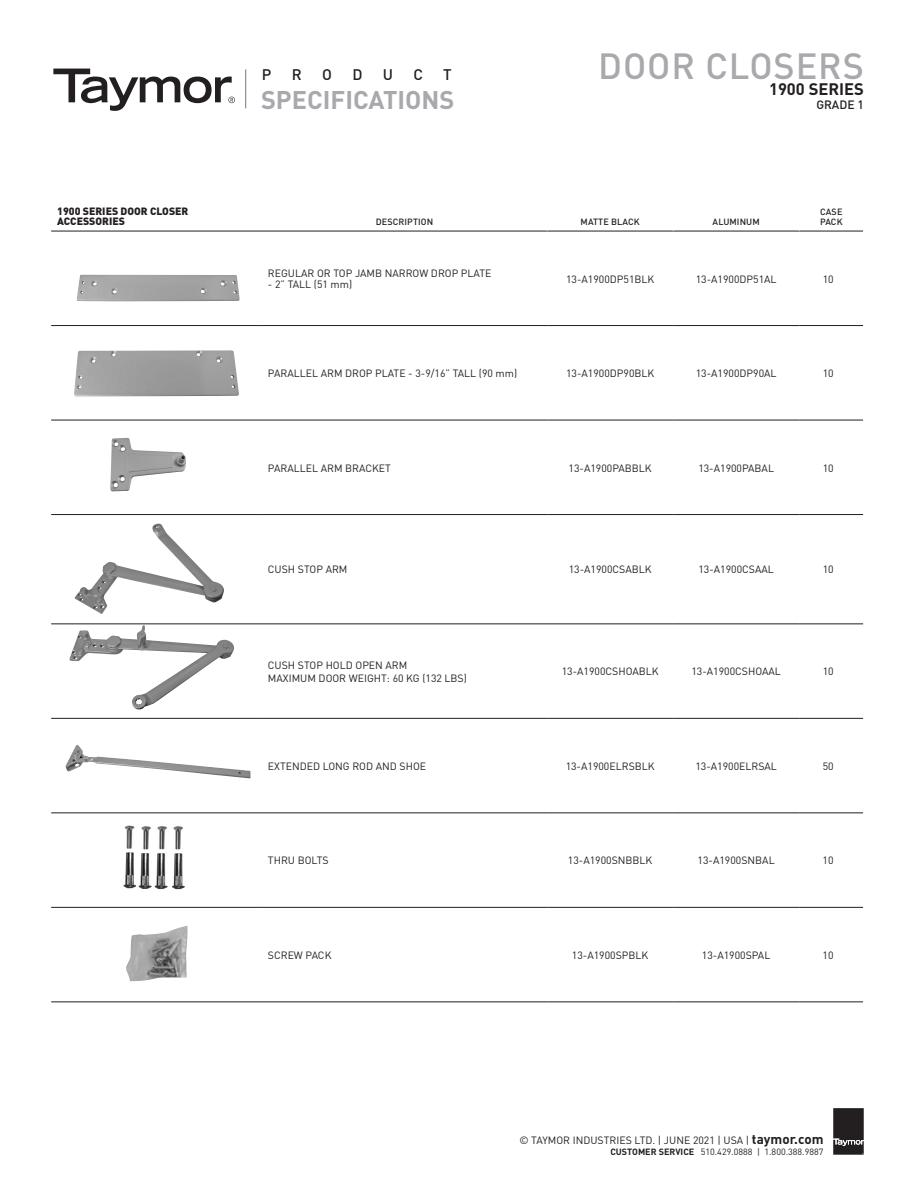
<style>
.page{position:relative;width:918px;height:1188px;background:#fff}
.page>*{position:absolute;margin:0;border:0;box-sizing:border-box;transform-origin:0 0}
.t1{font:500 36px "DIN";letter-spacing:.025em;color:#a8a9ad}
.t2{font:700 25.2px "DIN";color:#a8a9ad}
.t3{font:700 16.5px "DIN";color:#231f20}
.t4{font:500 15.15px "DIN";color:#231f20}
.t5{font:500 12px "DIN";color:#231f20}
.t6{font:10.5px "DIN";color:#231f20}
.t7{font:900 10.5px/10.5px "DIN";color:#231f20}
.t8{font:9px "DIN";color:#231f20}
.t9{font:500 9px "DIN";letter-spacing:.01em;color:#231f20}
.s1{font-weight:700;font-size:13.5px}
.s2{font-weight:700}
</style>
<div class="page">
<svg style="left:53px;top:69px;width:182px;height:42px"></svg>
<hr style="left:245px;top:69px;width:1px;height:39px;background:#787d83">
<svg style="left:833px;top:1108px;width:31px;height:47px"></svg>
<hr style="left:51px;top:231px;width:211px;height:1px;background:#231f20">
<hr style="left:51px;top:325px;width:211px;height:1px;background:#231f20">
<hr style="left:262px;top:325px;width:285px;height:1px;background:#231f20">
<hr style="left:547px;top:325px;width:126px;height:1px;background:#231f20">
<hr style="left:673px;top:325px;width:126px;height:1px;background:#231f20">
<hr style="left:799px;top:325px;width:64px;height:1px;background:#231f20">
<hr style="left:51px;top:420px;width:211px;height:1px;background:#231f20">
<hr style="left:262px;top:420px;width:285px;height:1px;background:#231f20">
<hr style="left:547px;top:420px;width:126px;height:1px;background:#231f20">
<hr style="left:673px;top:420px;width:126px;height:1px;background:#231f20">
<hr style="left:799px;top:420px;width:64px;height:1px;background:#231f20">
<hr style="left:51px;top:514px;width:211px;height:1px;background:#231f20">
<hr style="left:262px;top:514px;width:285px;height:1px;background:#231f20">
<hr style="left:547px;top:514px;width:126px;height:1px;background:#231f20">
<hr style="left:673px;top:514px;width:126px;height:1px;background:#231f20">
<hr style="left:799px;top:514px;width:64px;height:1px;background:#231f20">
<hr style="left:51px;top:623px;width:211px;height:1px;background:#231f20">
<hr style="left:262px;top:623px;width:285px;height:1px;background:#231f20">
<hr style="left:547px;top:623px;width:126px;height:1px;background:#231f20">
<hr style="left:673px;top:623px;width:126px;height:1px;background:#231f20">
<hr style="left:799px;top:623px;width:64px;height:1px;background:#231f20">
<hr style="left:51px;top:718px;width:211px;height:1px;background:#231f20">
<hr style="left:262px;top:718px;width:285px;height:1px;background:#231f20">
<hr style="left:547px;top:718px;width:126px;height:1px;background:#231f20">
<hr style="left:673px;top:718px;width:126px;height:1px;background:#231f20">
<hr style="left:799px;top:718px;width:64px;height:1px;background:#231f20">
<hr style="left:51px;top:812px;width:211px;height:1px;background:#231f20">
<hr style="left:262px;top:812px;width:285px;height:1px;background:#231f20">
<hr style="left:547px;top:812px;width:126px;height:1px;background:#231f20">
<hr style="left:673px;top:812px;width:126px;height:1px;background:#231f20">
<hr style="left:799px;top:812px;width:64px;height:1px;background:#231f20">
<hr style="left:51px;top:907px;width:211px;height:1px;background:#231f20">
<hr style="left:262px;top:907px;width:285px;height:1px;background:#231f20">
<hr style="left:547px;top:907px;width:126px;height:1px;background:#231f20">
<hr style="left:673px;top:907px;width:126px;height:1px;background:#231f20">
<hr style="left:799px;top:907px;width:64px;height:1px;background:#231f20">
<hr style="left:51px;top:1001px;width:211px;height:1px;background:#231f20">
<hr style="left:262px;top:1001px;width:285px;height:1px;background:#231f20">
<hr style="left:547px;top:1001px;width:126px;height:1px;background:#231f20">
<hr style="left:673px;top:1001px;width:126px;height:1px;background:#231f20">
<hr style="left:799px;top:1001px;width:64px;height:1px;background:#231f20">
<hr style="left:799px;top:231px;width:64px;height:1px;background:#231f20">
<hr style="left:262px;top:231px;width:285px;height:1px;background:#231f20">
<hr style="left:547px;top:231px;width:126px;height:1px;background:#231f20">
<hr style="left:673px;top:231px;width:126px;height:1px;background:#231f20">
<img style="left:126px;top:926px;width:62px;height:55px">
<img style="left:110px;top:438px;width:76px;height:53px">
<img style="left:65px;top:745px;width:186px;height:33px">
<img style="left:69px;top:625px;width:165px;height:84px">
<img style="left:75px;top:524px;width:149px;height:90px">
<img style="left:74px;top:350px;width:165px;height:46px">
<img style="left:77px;top:275px;width:163px;height:26px">
<img style="left:123px;top:825px;width:62px;height:65px">
<p class="t4" style="left:262px;top:65px;width:11px">P</p>
<p class="t4" style="left:292px;top:65px;width:11px">R</p>
<p class="t4" style="left:322px;top:65px;width:11px">O</p>
<p class="t4" style="left:352px;top:65px;width:12px">D</p>
<p class="t4" style="left:383px;top:65px;width:12px">U</p>
<p class="t4" style="left:413px;top:65px;width:11px">C</p>
<p class="t4" style="left:443px;top:65px;width:10px">T</p>
<p class="t2" style="left:261px;top:84px;width:195px">SPECIFICATIONS</p>
<p class="t1" style="left:598px;top:43px;width:267px">DOOR CLOSERS</p>
<p class="t3" style="left:769px;top:79px;width:96px">1900 SERIES</p>
<p class="t5" style="left:816px;top:97px;width:49px">GRADE 1</p>
<p class="t7" style="left:57px;top:205px;width:133px">1900 SERIES DOOR CLOSER<br>ACCESSORIES</p>
<p class="t9" style="left:376px;top:216px;width:59px">DESCRIPTION</p>
<p class="t9" style="left:581px;top:216px;width:61px">MATTE BLACK</p>
<p class="t9" style="left:713px;top:216px;width:49px">ALUMINUM</p>
<p class="t9" style="left:820px;top:206px;width:24px">CASE</p>
<p class="t9" style="left:820px;top:216px;width:24px">PACK</p>
<p class="t6" style="left:268px;top:267px;width:225px">REGULAR OR TOP JAMB NARROW DROP PLATE</p>
<p class="t6" style="left:268px;top:277px;width:86px">- 2” TALL (51 mm)</p>
<p class="t6" style="left:566px;top:272px;width:90px">13-A1900DP51BLK</p>
<p class="t6" style="left:696px;top:272px;width:82px">13-A1900DP51AL</p>
<p class="t6" style="left:823px;top:272px;width:12px">10</p>
<p class="t6" style="left:268px;top:367px;width:251px">PARALLEL ARM DROP PLATE - 3-9/16” TALL (90 mm)</p>
<p class="t6" style="left:566px;top:367px;width:90px">13-A1900DP90BLK</p>
<p class="t6" style="left:696px;top:367px;width:82px">13-A1900DP90AL</p>
<p class="t6" style="left:823px;top:367px;width:12px">10</p>
<p class="t6" style="left:268px;top:461px;width:125px">PARALLEL ARM BRACKET</p>
<p class="t6" style="left:569px;top:461px;width:85px">13-A1900PABBLK</p>
<p class="t6" style="left:698px;top:461px;width:77px">13-A1900PABAL</p>
<p class="t6" style="left:823px;top:461px;width:12px">10</p>
<p class="t6" style="left:268px;top:563px;width:81px">CUSH STOP ARM</p>
<p class="t6" style="left:569px;top:563px;width:84px">13-A1900CSABLK</p>
<p class="t6" style="left:698px;top:563px;width:77px">13-A1900CSAAL</p>
<p class="t6" style="left:823px;top:563px;width:12px">10</p>
<p class="t6" style="left:268px;top:658px;width:141px">CUSH STOP HOLD OPEN ARM</p>
<p class="t6" style="left:268px;top:672px;width:200px">MAXIMUM DOOR WEIGHT: 60 KG (132 LBS)</p>
<p class="t6" style="left:562px;top:665px;width:98px">13-A1900CSHOABLK</p>
<p class="t6" style="left:691px;top:665px;width:91px">13-A1900CSHOAAL</p>
<p class="t6" style="left:823px;top:665px;width:12px">10</p>
<p class="t6" style="left:268px;top:760px;width:160px">EXTENDED LONG ROD AND SHOE</p>
<p class="t6" style="left:566px;top:760px;width:91px">13-A1900ELRSBLK</p>
<p class="t6" style="left:695px;top:760px;width:83px">13-A1900ELRSAL</p>
<p class="t6" style="left:823px;top:760px;width:12px">50</p>
<p class="t6" style="left:268px;top:854px;width:62px">THRU BOLTS</p>
<p class="t6" style="left:568px;top:854px;width:86px">13-A1900SNBBLK</p>
<p class="t6" style="left:698px;top:854px;width:79px">13-A1900SNBAL</p>
<p class="t6" style="left:823px;top:854px;width:12px">10</p>
<p class="t6" style="left:268px;top:949px;width:65px">SCREW PACK</p>
<p class="t6" style="left:572px;top:949px;width:78px">13-A1900SPBLK</p>
<p class="t6" style="left:702px;top:949px;width:70px">13-A1900SPAL</p>
<p class="t6" style="left:823px;top:949px;width:12px">10</p>
<p class="t6" style="left:519px;top:1134px;width:306px">© TAYMOR INDUSTRIES LTD. | JUNE 2021 | USA | <span class="s1">taymor.com</span></p>
<p class="t8" style="left:610px;top:1146px;width:215px"><span class="s2">CUSTOMER SERVICE</span> 510.429.0888 | 1.800.388.9887</p>
</div>
